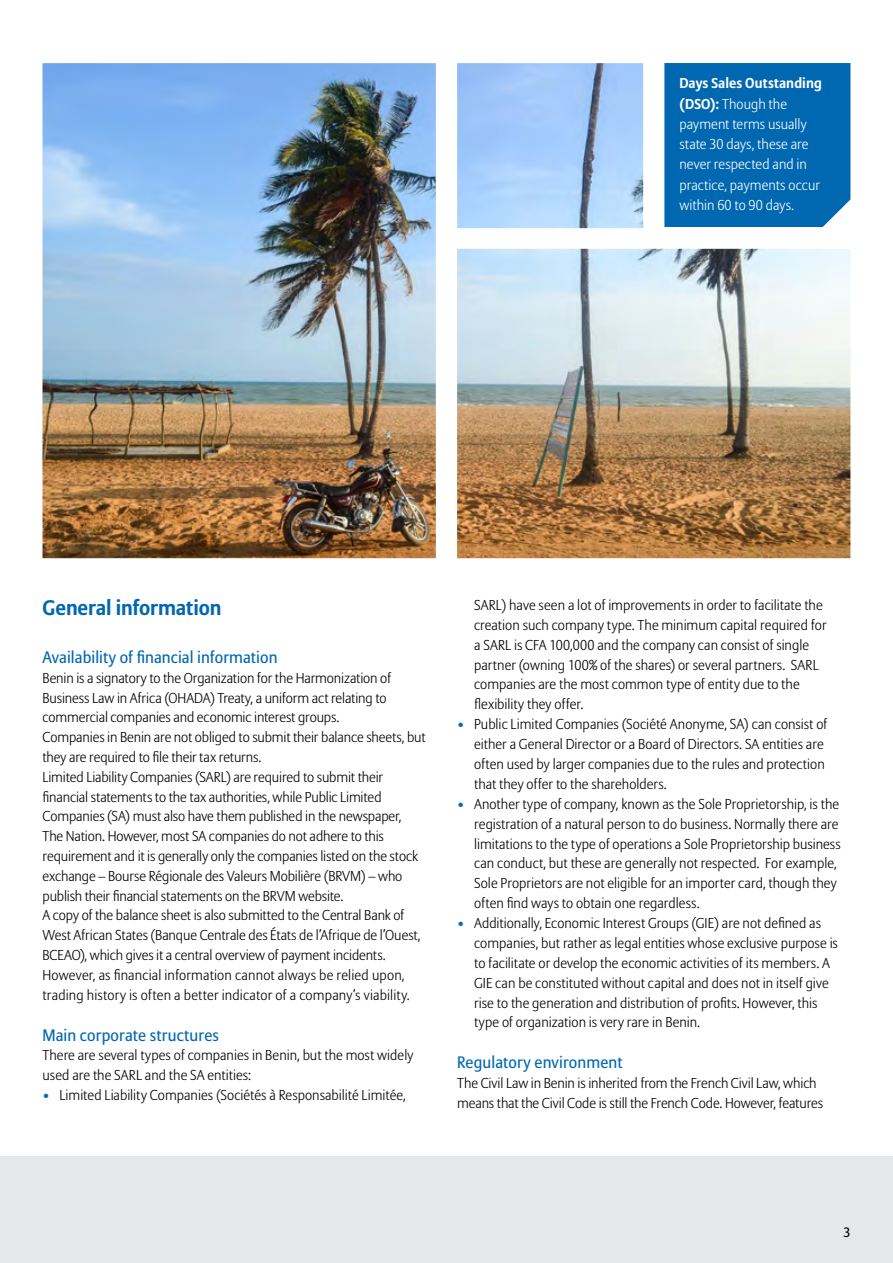
<style>
.page{position:relative;width:893px;height:1263px;background:#fff}
.page>*{position:absolute;margin:0;border:0;box-sizing:border-box;transform-origin:0 0}
.t1{font:700 21px "Allianz Sans";letter-spacing:-.005em;color:#0067b1}
.t2{font:16.5px "Allianz Sans";letter-spacing:.005em;color:#0067b1}
.t3{font:300 14.25px/20px "Allianz Sans";color:#000}
.t4{font:300 14.25px/20.2px "Allianz Sans";letter-spacing:.005em;color:#fff}
.t5{font:13.5px "Allianz Sans";color:#000}
.s1{font-weight:700}
.s2{color:#006db8}
</style>
<div class="page">
<div style="left:0;top:1156px;width:893px;height:107px;background:#e6e7e8"></div>
<img style="left:42px;top:63px;width:808px;height:495px">
<div style="left:664px;top:63px;width:186px;height:164px;background:#0067b1"></div>
<p class="t4" style="left:679px;top:74px;width:144px"><span class="s1">Days Sales Outstanding (DSO):</span> Though the payment terms usually state 30 days, these are never respected and in practice, payments occur within 60 to 90 days.</p>
<h1 class="t1" style="left:43px;top:594px;width:181px">General information</h1>
<p class="t2" style="left:43px;top:647px;width:237px">Availability of financial information</p>
<p class="t3" style="left:43px;top:669px;width:385px">Benin is a signatory to the Organization for the Harmonization of Business Law in Africa (OHADA) Treaty, a uniform act relating to commercial companies and economic interest groups.<br>Companies in Benin are not obliged to submit their balance sheets, but they are required to file their tax returns.<br>Limited Liability Companies (SARL) are required to submit their financial statements to the tax authorities, while Public Limited Companies (SA) must also have them published in the newspaper, The Nation. However, most SA companies do not adhere to this requirement and it is generally only the companies listed on the stock exchange – Bourse Régionale des Valeurs Mobilière (BRVM) – who publish their financial statements on the BRVM website.<br>A copy of the balance sheet is also submitted to the Central Bank of West African States (Banque Centrale des États de l’Afrique de l’Ouest, BCEAO), which gives it a central overview of payment incidents.<br>However, as financial information cannot always be relied upon, trading history is often a better indicator of a company’s viability.</p>
<p class="t2" style="left:43px;top:1025px;width:178px">Main corporate structures</p>
<p class="t3" style="left:43px;top:1046px;width:372px">There are several types of companies in Benin, but the most widely used are the SARL and the SA entities:</p>
<p class="t3" style="left:43px;top:1086px;width:365px"><span class="s2">•</span> Limited Liability Companies (Sociétés à Responsabilité Limitée,</p>
<p class="t3" style="left:474px;top:596px;width:354px">SARL) have seen a lot of improvements in order to facilitate the creation such company type. The minimum capital required for a SARL is CFA 100,000 and the company can consist of single partner (owning 100% of the shares) or several partners. SARL companies are the most common type of entity due to the flexibility they offer.</p>
<p class="t3" style="left:474px;top:715px;width:355px;text-indent:-17px"><span class="s2">•</span> Public Limited Companies (Société Anonyme, SA) can consist of either a General Director or a Board of Directors. SA entities are often used by larger companies due to the rules and protection that they offer to the shareholders.</p>
<p class="t3" style="left:474px;top:794px;width:368px;text-indent:-17px"><span class="s2">•</span> Another type of company, known as the Sole Proprietorship, is the registration of a natural person to do business. Normally there are limitations to the type of operations a Sole Proprietorship business can conduct, but these are generally not respected. For example, Sole Proprietors are not eligible for an importer card, though they often find ways to obtain one regardless.</p>
<p class="t3" style="left:474px;top:914px;width:365px;text-indent:-17px"><span class="s2">•</span> Additionally, Economic Interest Groups (GIE) are not defined as companies, but rather as legal entities whose exclusive purpose is to facilitate or develop the economic activities of its members. A GIE can be constituted without capital and does not in itself give rise to the generation and distribution of profits. However, this type of organization is very rare in Benin.</p>
<p class="t2" style="left:457px;top:1052px;width:167px">Regulatory environment</p>
<p class="t3" style="left:457px;top:1074px;width:368px">The Civil Law in Benin is inherited from the French Civil Law, which means that the Civil Code is still the French Code. However, features</p>
<p class="t5" style="left:843px;top:1224px;width:9px">3</p>
</div>
